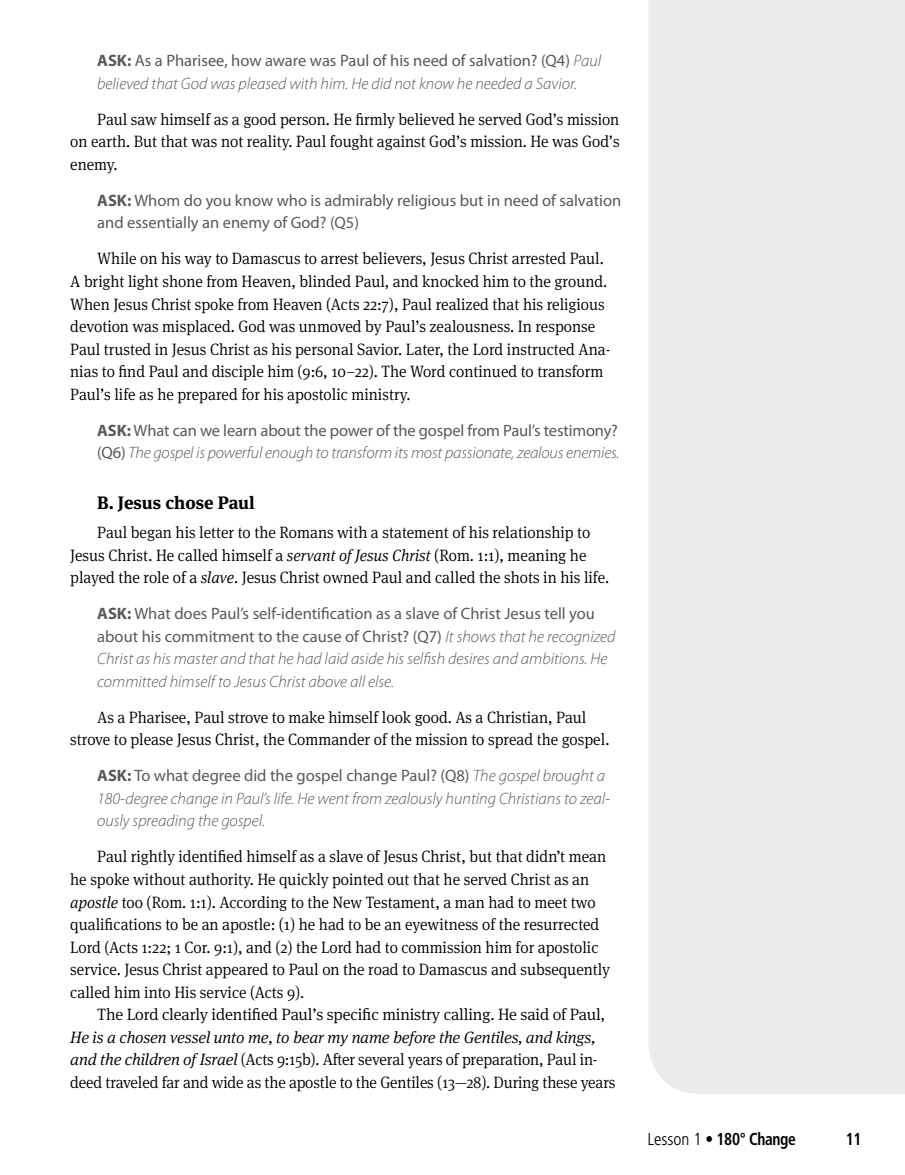
<style>
.page{position:relative;width:905px;height:1175px;background:#fff}
.page>*{position:absolute;margin:0;border:0;box-sizing:border-box;transform-origin:0 0}
.t1{font:700 18px "Meta Serif OT";color:#000}
.t2{font:700 condensed 17.25px "Frutiger LT Std";letter-spacing:-.025em;color:#000;scale:.9 1}
.t3{font:300 16.5px/22.5px "Meta Serif OT";color:#000;scale:.95 1}
.t4{font:italic 300 16.5px/22.5px "Myriad Pro";color:#595959}
.t5{font:300 16.5px/22.5px "Meta Serif OT";color:#000}
.t6{font:16.5px/22.5px "Myriad Pro";color:#595959}
.s1{font-weight:700;font-style:normal}
.s2{font-weight:400;font-style:normal}
.s3{font-weight:700}
.s4{font-style:italic}
.s5{font-weight:300}
</style>
<div class="page">
<div style="left:648px;top:0;width:256px;height:1094px;background:#ebebeb"></div>
<p class="t4" style="left:97px;top:50px;width:505px"><span class="s1">ASK:</span> <span class="s2">As a Pharisee, how aware was Paul of his need of salvation? (Q4)</span> Paul believed that God was pleased with him. He did not know he needed a Savior.</p>
<p class="t3" style="left:70px;top:108px;width:580px;text-align:justify;text-indent:27px">Paul saw himself as a good person. He firmly believed he served God’s mission on earth. But that was not reality. Paul fought against God’s mission. He was God’s enemy.</p>
<p class="t6" style="left:97px;top:189px;width:525px"><span class="s3">ASK:</span> Whom do you know who is admirably religious but in need of salvation and essentially an enemy of God? (Q5)</p>
<p class="t3" style="left:70px;top:247px;width:570px;text-indent:27px">While on his way to Damascus to arrest believers, Jesus Christ arrested Paul.<br>A bright light shone from Heaven, blinded Paul, and knocked him to the ground.<br>When Jesus Christ spoke from Heaven (Acts 22:7), Paul realized that his religious devotion was misplaced. God was unmoved by Paul’s zealousness. In response Paul trusted in Jesus Christ as his personal Savior. Later, the Lord instructed Ana&shy;nias to find Paul and disciple him (9:6, 10–22). The Word continued to transform Paul’s life as he prepared for his apostolic ministry.</p>
<p class="t4" style="left:97px;top:419px;width:524px"><span class="s1">ASK:</span> <span class="s2">What can we learn about the power of the gospel from Paul’s testimony? (Q6)</span> The gospel is powerful enough to transform its most passionate, zealous enemies.</p>
<p class="t1" style="left:97px;top:491px;width:159px">B. Jesus chose Paul</p>
<p class="t3" style="left:70px;top:521px;width:569px;text-indent:27px">Paul began his letter to the Romans with a statement of his relationship to<br>Jesus Christ. He called himself a <span class="s4">servant of Jesus Christ</span> (Rom. 1:1), meaning he played the role of a <span class="s4">slave</span>. Jesus Christ owned Paul and called the shots in his life.</p>
<p class="t4" style="left:97px;top:603px;width:520px"><span class="s1">ASK:</span> <span class="s2">What does Paul’s self-identification as a slave of Christ Jesus tell you about his commitment to the cause of Christ? (Q7)</span> It shows that he recognized Christ as his master and that he had laid aside his selfish desires and ambitions. He committed himself to Jesus Christ above all else.</p>
<p class="t3" style="left:70px;top:706px;width:569px;text-align:center">As a Pharisee, Paul strove to make himself look good. As a Christian, Paul<br>strove to please Jesus Christ, the Commander of the mission to spread the gospel.</p>
<p class="t4" style="left:97px;top:765px;width:514px"><span class="s1">ASK:</span> <span class="s2">To what degree did the gospel change Paul? (Q8)</span> The gospel brought a<br>180-degree change in Paul’s life. He went from zealously hunting Christians to zeal&shy;ously spreading the gospel.</p>
<p class="t3" style="left:70px;top:845px;width:569px;text-indent:27px">Paul rightly identified himself as a slave of Jesus Christ, but that didn’t mean he spoke without authority. He quickly pointed out that he served Christ as an <span class="s4">apostle</span> too (Rom. 1:1). According to the New Testament, a man had to meet two qualifications to be an apostle: (1) he had to be an eyewitness of the resurrected Lord (Acts 1:22; 1 Cor. 9:1), and (2) the Lord had to commission him for apostolic service. Jesus Christ appeared to Paul on the road to Damascus and subsequently called him into His service (Acts 9).</p>
<p class="t5" style="left:70px;top:1003px;width:546px;text-indent:27px">The Lord clearly identified Paul’s specific ministry calling. He said of Paul<span class="s4">, He is a chosen vessel unto me, to bear my name before the Gentiles, and kings, and the children of Israel</span> (Acts 9:15b). After several years of preparation, Paul in&shy;deed traveled far and wide as the apostle to the Gentiles (13—28). During these years</p>
<p class="t2" style="left:647px;top:1128px;width:166px"><span class="s5">Lesson 1</span> • 180° Change</p>
<p class="t2" style="left:845px;top:1128px;width:19px">11</p>
</div>
